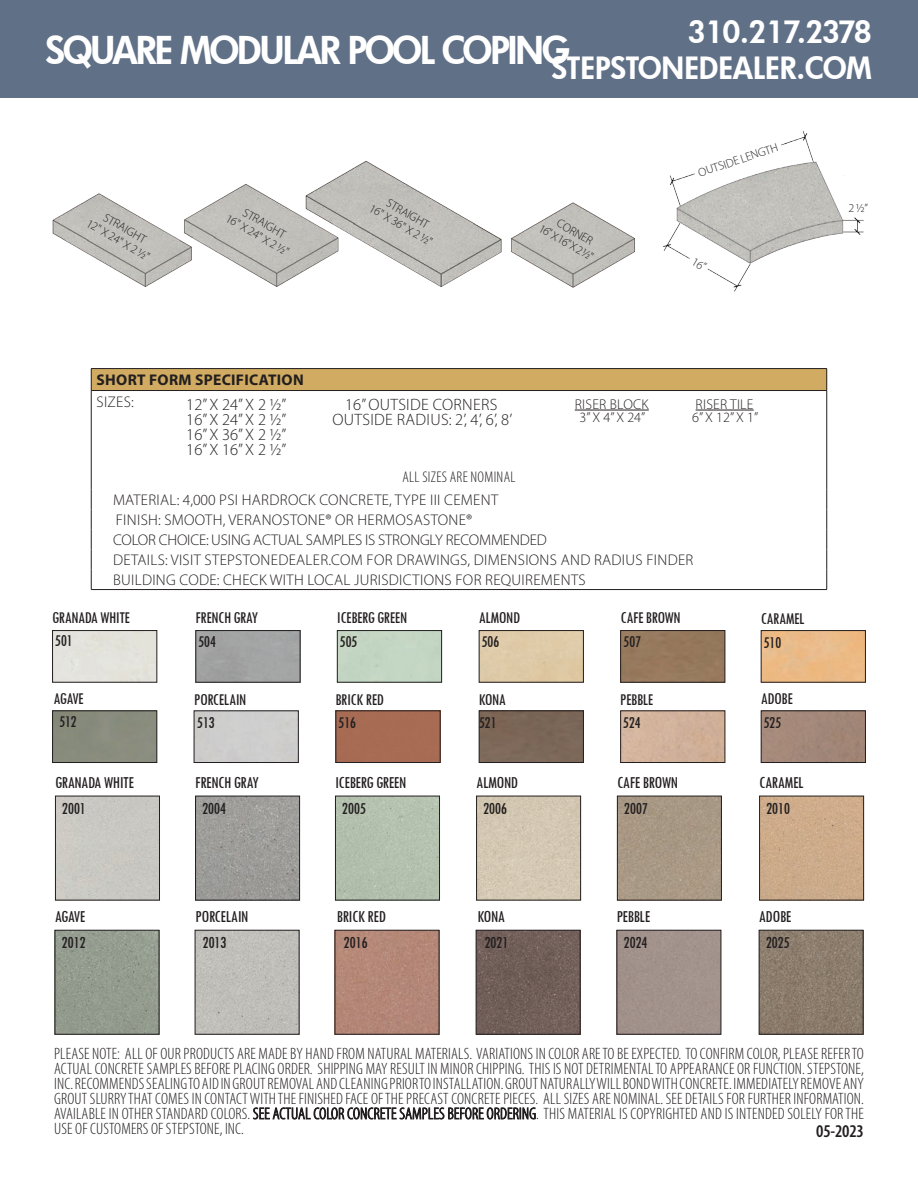
<style>
.page{position:relative;width:918px;height:1188px;background:#fff}
.page>*{position:absolute;margin:0;border:0;box-sizing:border-box;transform-origin:0 0}
.t1{font:800 37.5px "Futura";letter-spacing:-.05em;color:#fff}
.t2{font:800 30px/36px "Futura";color:#fff;text-align:right}
.t3{font:600 condensed 18px "Myriad Pro";letter-spacing:-.01em;color:#231f20}
.t4{font:condensed 17.4px "Tw Cen";letter-spacing:-.025em;color:#231f20}
.t5{font:condensed 17.1px "Tw Cen";letter-spacing:-.025em;color:#231f20}
.t6{font:300 condensed 16.5px/15px "Myriad Pro";letter-spacing:.01em;color:#231f20;text-align:justify}
.t7{font:300 16.5px "Myriad Pro";letter-spacing:.02em;color:#231f20}
.t8{font:300 15.45px "Myriad Pro";letter-spacing:.02em;color:#231f20}
.t9{font:300 15.45px "Myriad Pro";letter-spacing:-.01em;color:#231f20}
.t10{font:700 15.45px "Myriad Pro";letter-spacing:.02em;color:#231f20}
.t11{font:300 condensed 15.45px "Myriad Pro";letter-spacing:.02em;color:#231f20}
.t12{font:300 14.25px "Myriad Pro";letter-spacing:.02em;color:#231f20}
.t13{font:300 12px "Myriad Pro";color:#231f20}
</style>
<div class="page">
<div style="left:0;top:0;width:918px;height:98px;background:#607087"></div>
<div style="left:479px;top:630px;width:105px;height:53px;border:1px solid #231f20"></div>
<div style="left:52px;top:630px;width:105px;height:53px;border:1px solid #231f20"></div>
<div style="left:622px;top:632px;width:101px;height:49px;background:#96795d"></div>
<div style="left:620px;top:630px;width:105px;height:53px;border:1px solid #231f20"></div>
<div style="left:195px;top:630px;width:105px;height:53px;border:1px solid #231f20"></div>
<div style="left:337px;top:630px;width:105px;height:53px;border:1px solid #231f20"></div>
<div style="left:52px;top:710px;width:105px;height:53px;border:1px solid #231f20"></div>
<div style="left:338px;top:712px;width:101px;height:49px;background:#a86b53"></div>
<div style="left:336px;top:710px;width:105px;height:53px;border:1px solid #231f20"></div>
<div style="left:761px;top:630px;width:105px;height:53px;border:1px solid #231f20"></div>
<div style="left:620px;top:710px;width:105px;height:53px;border:1px solid #231f20"></div>
<div style="left:194px;top:710px;width:105px;height:53px;border:1px solid #231f20"></div>
<div style="left:481px;top:712px;width:101px;height:49px;background:#7b6758"></div>
<div style="left:479px;top:710px;width:105px;height:53px;border:1px solid #231f20"></div>
<div style="left:761px;top:710px;width:105px;height:53px;border:1px solid #231f20"></div>
<img style="left:52px;top:193px;width:129px;height:94px">
<img style="left:511px;top:202px;width:124px;height:86px">
<img style="left:181px;top:184px;width:124px;height:103px">
<img style="left:305px;top:161px;width:197px;height:126px">
<img style="left:663px;top:131px;width:201px;height:161px">
<img style="left:674px;top:159px;width:172px;height:107px">
<svg style="left:692px;top:137px;width:92px;height:45px"></svg>
<div style="left:845px;top:199px;width:26px;height:16px;background:#fff"></div>
<div style="left:91px;top:369px;width:736px;height:22px;background:#d0ab61"></div>
<hr style="left:91px;top:368px;width:736px;height:1px;background:#231f20">
<svg style="left:91px;top:369px;width:1px;height:21px"></svg>
<svg style="left:826px;top:369px;width:1px;height:21px"></svg>
<hr style="left:91px;top:391px;width:1px;height:99px;background:#231f20">
<hr style="left:826px;top:391px;width:1px;height:99px;background:#231f20">
<svg style="left:91px;top:490px;width:1px;height:99px"></svg>
<svg style="left:826px;top:490px;width:1px;height:99px"></svg>
<hr style="left:91px;top:589px;width:736px;height:1px;background:#231f20">
<hr style="left:91px;top:390px;width:736px;height:1px;background:#231f20">
<hr style="left:575px;top:410px;width:74px;height:1px;background:#231f20">
<hr style="left:696px;top:410px;width:58px;height:1px;background:#231f20">
<svg style="left:335px;top:930px;width:105px;height:105px;background:#af8475"></svg>
<svg style="left:476px;top:930px;width:105px;height:105px;background:#6f5d57"></svg>
<div style="left:616px;top:930px;width:105px;height:105px;background:#a2928c"></div>
<svg style="left:759px;top:930px;width:105px;height:105px;background:#88796a"></svg>
<svg style="left:195px;top:930px;width:105px;height:105px;background:#bab9b4"></svg>
<svg style="left:54px;top:930px;width:106px;height:105px;background:#8f978a"></svg>
<svg style="left:335px;top:796px;width:105px;height:105px;background:#aebaa9"></svg>
<svg style="left:476px;top:796px;width:105px;height:105px;background:#cdc2ad"></svg>
<svg style="left:617px;top:796px;width:105px;height:105px;background:#a49481"></svg>
<svg style="left:759px;top:796px;width:105px;height:105px;background:#c6a686"></svg>
<svg style="left:195px;top:796px;width:105px;height:105px;background:#999895"></svg>
<div style="left:55px;top:796px;width:105px;height:105px;background:#c9c8c3"></div>
<svg style="left:686px;top:251px;width:26px;height:25px"></svg>
<h2 class="t2" style="left:552px;top:13px;width:322px">310.217.2378<br>STEPSTONEDEALER.COM</h2>
<p class="t1" style="left:46px;top:25px;width:526px">SQUARE MODULAR POOL COPING</p>
<p class="t13" style="left:697px;top:167px;width:85px;rotate:-18deg">OUTSIDE LENGTH</p>
<p class="t13" style="left:91px;top:216px;width:72px;rotate:30deg">12" X 24" X 2 1/2 "</p>
<p class="t13" style="left:247px;top:206px;width:48px;rotate:30deg">STRAIGHT</p>
<p class="t13" style="left:108px;top:211px;width:48px;rotate:30deg">STRAIGHT</p>
<p class="t13" style="left:230px;top:211px;width:72px;rotate:30deg">16" X 24" X 2 1/2 "</p>
<p class="t13" style="left:391px;top:196px;width:48px;rotate:30deg">STRAIGHT</p>
<p class="t13" style="left:374px;top:202px;width:72px;rotate:30deg">16" X 36" X 2 1/2 "</p>
<p class="t13" style="left:561px;top:216px;width:41px;rotate:30deg">CORNER</p>
<p class="t13" style="left:543px;top:221px;width:63px;rotate:30deg">16" X 16" X 2 1/2 "</p>
<p class="t13" style="left:848px;top:201px;width:21px">2 1/2”</p>
<p class="t10" style="left:97px;top:370px;width:209px">SHORT FORM SPECIFICATION</p>
<p class="t8" style="left:97px;top:394px;width:39px">SIZES:</p>
<p class="t7" style="left:186px;top:396px;width:102px">12” X 24” X 2 1/2”</p>
<p class="t7" style="left:186px;top:411px;width:102px">16” X 24” X 2 1/2”</p>
<p class="t7" style="left:186px;top:426px;width:102px">16” X 36” X 2 1/2”</p>
<p class="t7" style="left:186px;top:441px;width:102px">16” X 16” X 2 1/2”</p>
<p class="t7" style="left:345px;top:396px;width:154px">16” OUTSIDE CORNERS</p>
<p class="t7" style="left:332px;top:411px;width:181px">OUTSIDE RADIUS: 2’, 4’, 6’, 8’</p>
<p class="t12" style="left:575px;top:396px;width:75px">RISER BLOCK</p>
<p class="t12" style="left:579px;top:409px;width:67px">3” X 4” X 24”</p>
<p class="t12" style="left:696px;top:396px;width:59px">RISER TILE</p>
<p class="t12" style="left:692px;top:409px;width:67px">6” X 12” X 1”</p>
<p class="t11" style="left:402px;top:468px;width:115px">ALL SIZES ARE NOMINAL</p>
<p class="t8" style="left:113px;top:492px;width:387px">MATERIAL: 4,000 PSI HARDROCK CONCRETE, TYPE III CEMENT</p>
<p class="t8" style="left:116px;top:512px;width:358px">FINISH: SMOOTH, VERANOSTONE® OR HERMOSASTONE®</p>
<p class="t9" style="left:113px;top:532px;width:435px">COLOR CHOICE: USING ACTUAL SAMPLES IS STRONGLY RECOMMENDED</p>
<p class="t8" style="left:113px;top:552px;width:582px">DETAILS: VISIT STEPSTONEDEALER.COM FOR DRAWINGS, DIMENSIONS AND RADIUS FINDER</p>
<p class="t8" style="left:113px;top:572px;width:474px">BUILDING CODE: CHECK WITH LOCAL JURISDICTIONS FOR REQUIREMENTS</p>
<p class="t5" style="left:52px;top:607px;width:79px">GRANADA WHITE</p>
<p class="t5" style="left:55px;top:631px;width:19px">501</p>
<p class="t5" style="left:195px;top:608px;width:64px">FRENCH GRAY</p>
<p class="t5" style="left:198px;top:631px;width:19px">504</p>
<p class="t5" style="left:337px;top:608px;width:72px">ICEBERG GREEN</p>
<p class="t5" style="left:340px;top:631px;width:19px">505</p>
<p class="t5" style="left:479px;top:608px;width:43px">ALMOND</p>
<p class="t5" style="left:481px;top:631px;width:19px">506</p>
<p class="t5" style="left:621px;top:608px;width:62px">CAFE BROWN</p>
<p class="t5" style="left:623px;top:631px;width:19px">507</p>
<p class="t5" style="left:761px;top:609px;width:46px">CARAMEL</p>
<p class="t5" style="left:763px;top:632px;width:19px">510</p>
<p class="t5" style="left:54px;top:688px;width:32px">AGAVE</p>
<p class="t5" style="left:59px;top:712px;width:19px">512</p>
<p class="t5" style="left:194px;top:689px;width:54px">PORCELAIN</p>
<p class="t5" style="left:197px;top:713px;width:19px">513</p>
<p class="t5" style="left:335px;top:689px;width:50px">BRICK RED</p>
<p class="t5" style="left:338px;top:713px;width:19px">516</p>
<p class="t5" style="left:479px;top:689px;width:29px">KONA</p>
<p class="t5" style="left:479px;top:713px;width:19px">521</p>
<p class="t5" style="left:620px;top:689px;width:35px">PEBBLE</p>
<p class="t5" style="left:623px;top:713px;width:19px">524</p>
<p class="t5" style="left:761px;top:689px;width:34px">ADOBE</p>
<p class="t5" style="left:763px;top:712px;width:19px">525</p>
<p class="t4" style="left:55px;top:772px;width:80px">GRANADA WHITE</p>
<p class="t4" style="left:62px;top:798px;width:26px">2001</p>
<p class="t4" style="left:195px;top:772px;width:65px">FRENCH GRAY</p>
<p class="t4" style="left:202px;top:798px;width:26px">2004</p>
<p class="t4" style="left:335px;top:772px;width:73px">ICEBERG GREEN</p>
<p class="t4" style="left:342px;top:798px;width:26px">2005</p>
<p class="t4" style="left:476px;top:772px;width:44px">ALMOND</p>
<p class="t4" style="left:617px;top:772px;width:63px">CAFE BROWN</p>
<p class="t4" style="left:624px;top:798px;width:26px">2007</p>
<p class="t4" style="left:766px;top:798px;width:26px">2010</p>
<p class="t4" style="left:759px;top:772px;width:46px">CARAMEL</p>
<p class="t4" style="left:483px;top:798px;width:26px">2006</p>
<p class="t4" style="left:55px;top:906px;width:32px">AGAVE</p>
<p class="t4" style="left:62px;top:932px;width:26px">2012</p>
<p class="t4" style="left:196px;top:906px;width:54px">PORCELAIN</p>
<p class="t4" style="left:202px;top:932px;width:26px">2013</p>
<p class="t4" style="left:337px;top:906px;width:51px">BRICK RED</p>
<p class="t4" style="left:344px;top:932px;width:26px">2016</p>
<p class="t4" style="left:478px;top:906px;width:29px">KONA</p>
<p class="t4" style="left:484px;top:932px;width:26px">2021</p>
<p class="t4" style="left:617px;top:906px;width:35px">PEBBLE</p>
<p class="t4" style="left:624px;top:932px;width:26px">2024</p>
<p class="t4" style="left:759px;top:906px;width:34px">ADOBE</p>
<p class="t4" style="left:766px;top:932px;width:26px">2025</p>
<p class="t6" style="left:54px;top:1046px;width:811px">PLEASE NOTE: ALL OF OUR PRODUCTS ARE MADE BY HAND FROM NATURAL MATERIALS. VARIATIONS IN COLOR ARE TO BE EXPECTED. TO CONFIRM COLOR, PLEASE REFER TO ACTUAL CONCRETE SAMPLES BEFORE PLACING ORDER. SHIPPING MAY RESULT IN MINOR CHIPPING. THIS IS NOT DETRIMENTAL TO APPEARANCE OR FUNCTION. STEPSTONE, INC. RECOMMENDS SEALING TO AID IN GROUT REMOVAL AND CLEANING PRIOR TO INSTALLATION. GROUT NATURALLY WILL BOND WITH CONCRETE. IMMEDIATELY REMOVE ANY GROUT SLURRY THAT COMES IN CONTACT WITH THE FINISHED FACE OF THE PRECAST CONCRETE PIECES. ALL SIZES ARE NOMINAL. SEE DETAILS FOR FURTHER INFORMATION.<br>AVAILABLE IN OTHER STANDARD COLORS. SEE ACTUAL COLOR CONCRETE SAMPLES BEFORE ORDERING. THIS MATERIAL IS COPYRIGHTED AND IS INTENDED SOLELY FOR THE USE OF CUSTOMERS OF STEPSTONE, INC.</p>
<p class="t3" style="left:816px;top:1121px;width:49px">05-2023</p>
</div>
